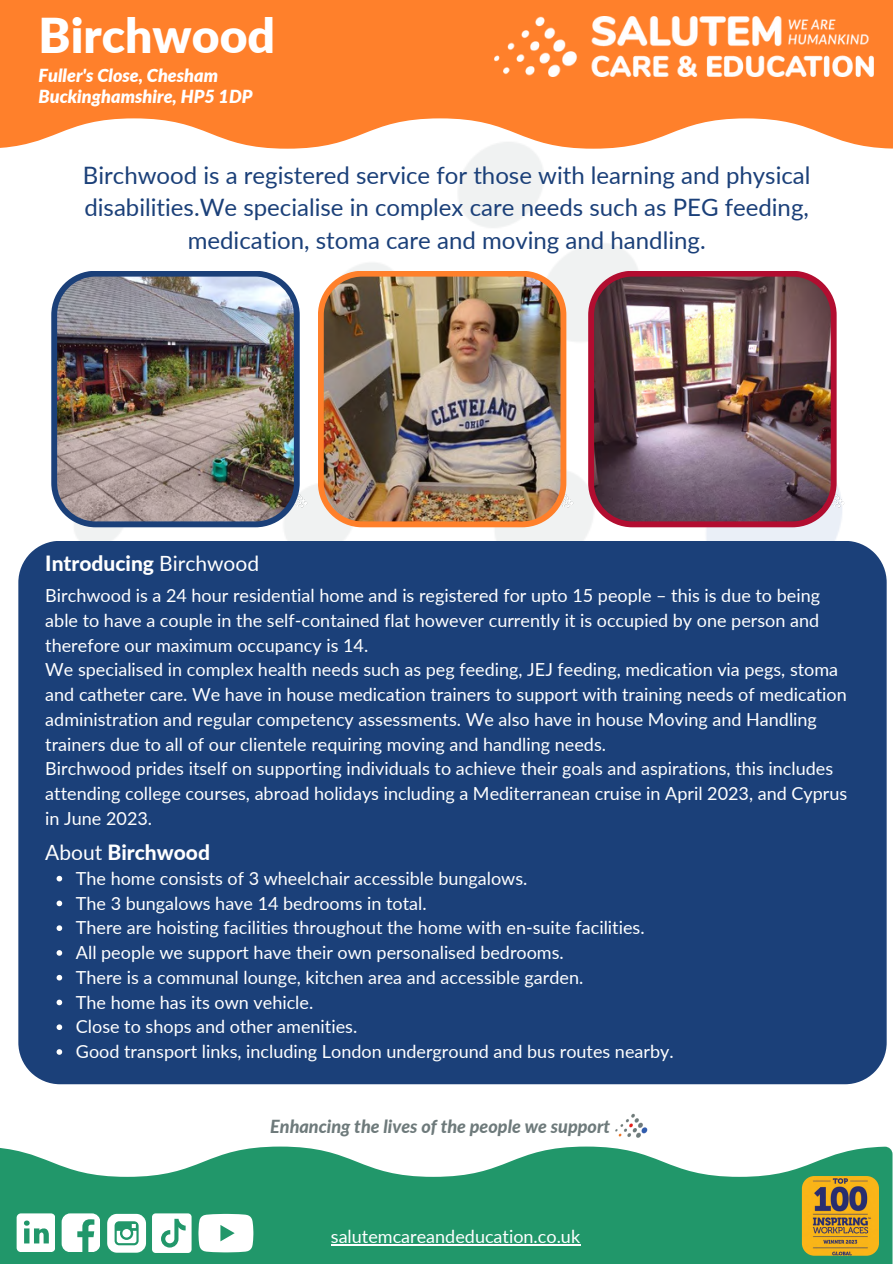
<style>
.page{position:relative;width:893px;height:1264px;background:#fff}
.page>*{position:absolute;margin:0;border:0;box-sizing:border-box;transform-origin:0 0}
.t1{font:900 48px "Lato";color:#fff}
.t2{font:24px/32.7px "Lato";color:#1b4079;text-align:center}
.t3{font:800 21px "Lato";color:#fff}
.t4{font:18px/24.8px "Lato";color:#fff}
.t5{font:italic 900 18px "Lato";color:#fff}
.t6{font:italic 800 18px "Lato";color:#6e7a7b}
.s1{font-weight:400}
</style>
<div class="page">
<img style="left:74px;top:149px;width:813px;height:608px">
<div style="left:18px;top:541px;width:868px;height:543px;background:#1b4079"></div>
<svg style="left:0;top:0;width:892px;height:149px;background:#fe9046"></svg>
<svg style="left:57px;top:875px;width:5px;height:6px"></svg>
<svg style="left:57px;top:900px;width:5px;height:6px"></svg>
<svg style="left:57px;top:925px;width:5px;height:6px"></svg>
<svg style="left:57px;top:950px;width:5px;height:5px"></svg>
<svg style="left:57px;top:974px;width:5px;height:6px"></svg>
<svg style="left:57px;top:999px;width:5px;height:6px"></svg>
<svg style="left:57px;top:1024px;width:5px;height:6px"></svg>
<svg style="left:57px;top:1049px;width:5px;height:5px"></svg>
<svg style="left:0;top:1146px;width:892px;height:117px;fill:#21976a"></svg>
<img style="left:300px;top:494px;width:7px;height:15px">
<img style="left:566px;top:494px;width:8px;height:15px">
<img style="left:836px;top:494px;width:8px;height:15px">
<img style="left:51px;top:271px;width:249px;height:256px">
<img style="left:318px;top:271px;width:248px;height:256px">
<img style="left:588px;top:271px;width:248px;height:256px">
<img style="left:615px;top:1113px;width:33px;height:25px">
<svg style="left:107px;top:1213px;width:39px;height:39px"></svg>
<svg style="left:62px;top:1213px;width:38px;height:38px"></svg>
<svg style="left:17px;top:1213px;width:38px;height:38px"></svg>
<svg style="left:152px;top:1213px;width:39px;height:39px"></svg>
<svg style="left:198px;top:1213px;width:55px;height:39px"></svg>
<img style="left:494px;top:16px;width:379px;height:60px">
<hr style="left:331px;top:1244px;width:249px;height:1px;background:#fff">
<svg style="left:799px;top:1174px;width:81px;height:83px;background:#b29234"></svg>
<p class="t1" style="left:39px;top:6px;width:238px">Birchwood</p>
<p class="t5" style="left:39px;top:64px;width:181px">Fuller's Close, Chesham</p>
<p class="t5" style="left:39px;top:85px;width:215px">Buckinghamshire, HP5 1DP</p>
<p class="t2" style="left:83px;top:158px;width:729px">Birchwood is a registered service for those with learning and physical disabilities.We specialise in complex care needs such as PEG feeding, medication, stoma care and moving and handling.</p>
<p class="t3" style="left:45px;top:550px;width:215px">Introducing <span class="s1">Birchwood</span></p>
<p class="t4" style="left:45px;top:583px;width:776px;text-align:justify">Birchwood is a 24 hour residential home and is registered for upto 15 people – this is due to being able to have a couple in the self-contained flat however currently it is occupied by one person and therefore our maximum occupancy is 14.</p>
<p class="t4" style="left:45px;top:657px;width:802px">We specialised in complex health needs such as peg feeding, JEJ feeding, medication via pegs, stoma and catheter care. We have in house medication trainers to support with training needs of medication administration and regular competency assessments. We also have in house Moving and Handling trainers due to all of our clientele requiring moving and handling needs.</p>
<p class="t4" style="left:45px;top:756px;width:803px">Birchwood prides itself on supporting individuals to achieve their goals and aspirations, this includes attending college courses, abroad holidays including a Mediterranean cruise in April 2023, and Cyprus in June 2023.</p>
<p class="t3" style="left:45px;top:839px;width:166px"><span class="s1">About</span> Birchwood</p>
<p class="t4" style="left:76px;top:865px;width:453px">The home consists of 3 wheelchair accessible bungalows.</p>
<p class="t4" style="left:76px;top:890px;width:352px">The 3 bungalows have 14 bedrooms in total.</p>
<p class="t4" style="left:76px;top:915px;width:570px">There are hoisting facilities throughout the home with en-suite facilities.</p>
<p class="t4" style="left:76px;top:939px;width:489px">All people we support have their own personalised bedrooms.</p>
<p class="t4" style="left:76px;top:964px;width:509px">There is a communal lounge, kitchen area and accessible garden.</p>
<p class="t4" style="left:76px;top:989px;width:239px">The home has its own vehicle.</p>
<p class="t4" style="left:76px;top:1014px;width:283px">Close to shops and other amenities.</p>
<p class="t4" style="left:76px;top:1038px;width:599px">Good transport links, including London underground and bus routes nearby.</p>
<p class="t6" style="left:270px;top:1114px;width:341px">Enhancing the lives of the people we support</p>
<p class="t4" style="left:325px;top:1219px;width:251px">salutemcareandeducation.co.uk</p>
<p class="t4" style="left:331px;top:1223px;width:251px">salutemcareandeducation.co.uk</p>
</div>
